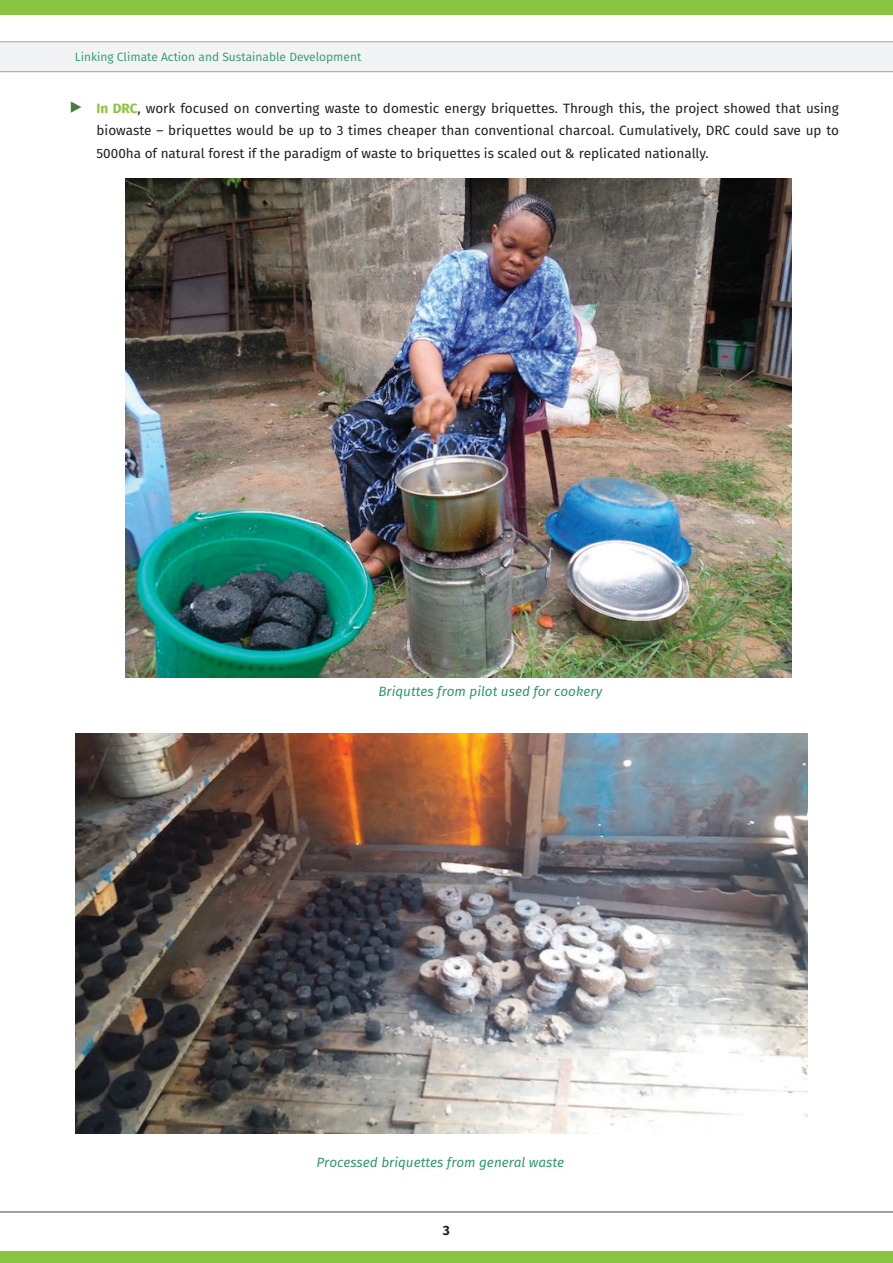
<style>
.page{position:relative;width:893px;height:1263px;background:#fff}
.page>*{position:absolute;margin:0;border:0;box-sizing:border-box;transform-origin:0 0}
.t1{font:13.5px/22.5px "Fira Sans";color:#231f20;text-align:justify}
.captions{font:italic 13.5px "Fira Sans";color:#309967}
.t2{font:700 13.5px "Fira Sans";color:#231f20}
.t3{font:12px "Fira Sans";color:#309967}
.s1{font-family:"Source Code Pro";font-size:21px;color:#427f3b}
.s2{font-weight:700;color:#8bc440}
</style>
<div class="page">
<svg style="left:0;top:41px;width:893px;height:31px"></svg>
<hr style="left:0;top:1211px;width:893px;height:2px;background:#808180">
<div style="left:0;top:0;width:893px;height:15px;background:#8bc440"></div>
<div style="left:0;top:1251px;width:893px;height:12px;background:#8bc440"></div>
<img style="left:126px;top:179px;width:665px;height:499px">
<img style="left:76px;top:733px;width:732px;height:400px">
<p class="t3" style="left:75px;top:47px;width:288px">Linking Climate Action and Sustainable Development</p>
<p class="t1" style="left:97px;top:96px;width:744px;text-indent:-27px"><span class="s1">▶</span> <span class="s2">In DRC</span>, work focused on converting waste to domestic energy briquettes. Through this, the project showed that using biowaste – briquettes would be up to 3 times cheaper than conventional charcoal. Cumulatively, DRC could save up to 5000ha of natural forest if the paradigm of waste to briquettes is scaled out &amp; replicated nationally.</p>
<p class="captions" style="left:378px;top:681px;width:225px">Briquttes from pilot used for cookery</p>
<p class="captions" style="left:317px;top:1152px;width:249px">Processed briquettes from general waste</p>
<p class="t2" style="left:443px;top:1218px;width:9px">3</p>
</div>
